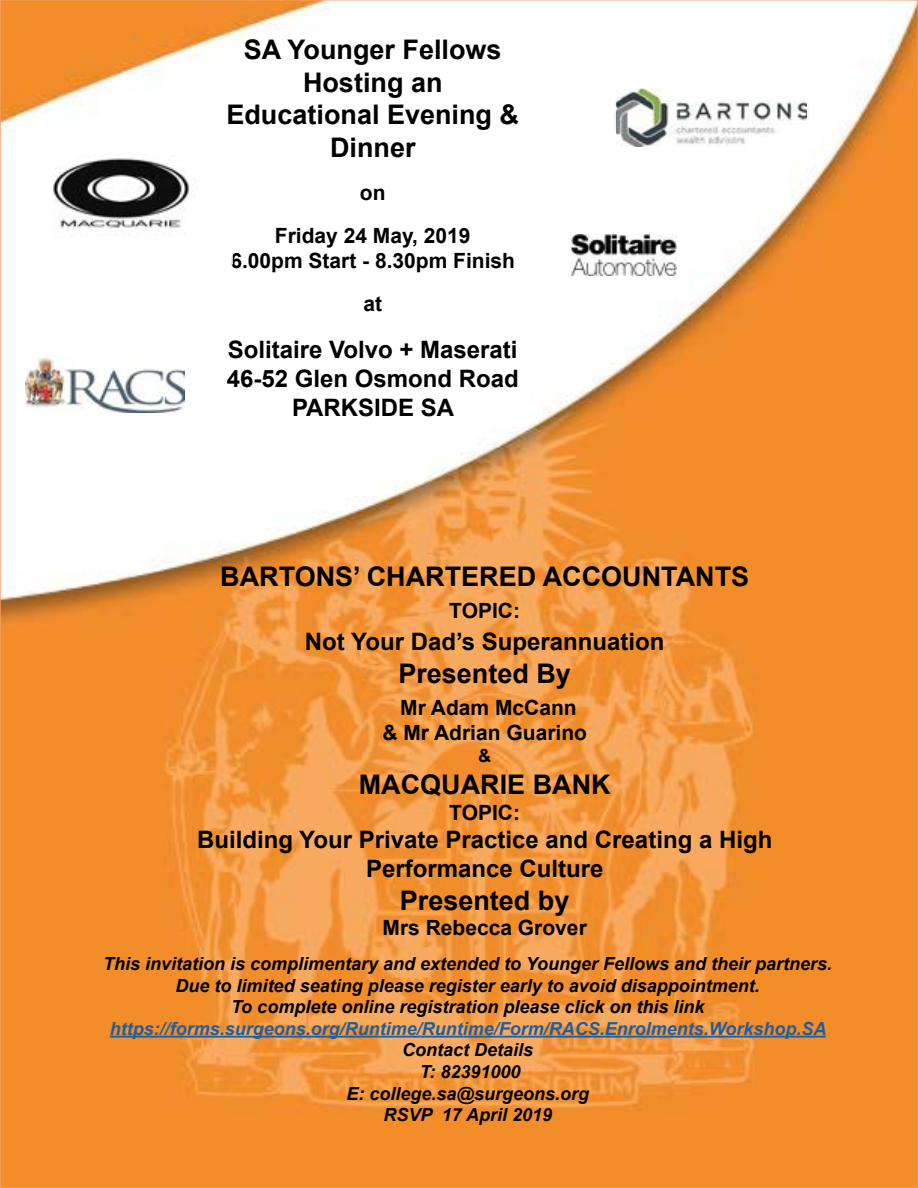
<style>
.page{position:relative;width:918px;height:1188px;background:#fff}
.page>*{position:absolute;margin:0;border:0;box-sizing:border-box;transform-origin:0 0}
.t1{font:700 27px/32.4px "Arial";color:#000;text-align:center}
.t2{font:700 24px/28.8px "Arial";color:#000;text-align:center}
.t3{font:700 21px/43.2px "Arial";color:#000;text-align:center}
.t4{font:italic 700 18px/21.6px "Arial";color:#000;text-align:center}
.t5{font:italic 700 18px "Arial";color:#215e9e}
.t6{font:700 18px "Arial";color:#000}
</style>
<div class="page">
<img style="left:2px;top:2px;width:914px;height:1184px">
<div style="left:217px;top:40px;width:312px;height:387px;background:#fff"></div>
<hr style="left:110px;top:1036px;width:716px;height:2px;background:#215e9e">
<svg style="left:544px;top:8px;width:265px;height:289px"></svg>
<svg style="left:17px;top:142px;width:200px;height:207px"></svg>
<div style="left:26px;top:331px;width:177px;height:192px;background:#fff"></div>
<img style="left:26px;top:356px;width:158px;height:57px">
<h1 class="t1" style="left:226px;top:35px;width:294px">SA Younger Fellows<br>Hosting an<br>Educational Evening &amp;<br>Dinner</h1>
<p class="t3" style="left:275px;top:172px;width:197px">on<br>Friday 24 May, 2019</p>
<p class="t3" style="left:230px;top:240px;width:286px">6.00pm Start - 8.30pm Finish at</p>
<h2 class="t2" style="left:227px;top:336px;width:294px">Solitaire Volvo + Maserati<br>46-52 Glen Osmond Road<br>PARKSIDE SA</h2>
<h1 class="t1" style="left:220px;top:561px;width:530px">BARTONS’ CHARTERED ACCOUNTANTS</h1>
<p class="t3" style="left:449px;top:590px;width:72px">TOPIC:</p>
<h2 class="t2" style="left:305px;top:628px;width:361px">Not Your Dad’s Superannuation</h2>
<h1 class="t1" style="left:398px;top:658px;width:174px">Presented By</h1>
<p class="t3" style="left:382px;top:696px;width:206px;line-height:25.2px">Mr Adam McCann<br>&amp; Mr Adrian Guarino</p>
<p class="t6" style="left:478px;top:744px;width:14px">&amp;</p>
<h1 class="t1" style="left:359px;top:769px;width:253px">MACQUARIE BANK</h1>
<p class="t3" style="left:449px;top:791px;width:72px">TOPIC:</p>
<h2 class="t2" style="left:197px;top:826px;width:577px">Building Your Private Practice and Creating a High<br>Performance Culture</h2>
<h1 class="t1" style="left:400px;top:885px;width:171px">Presented by</h1>
<p class="t3" style="left:383px;top:906px;width:206px">Mrs Rebecca Grover</p>
<p class="t4" style="left:103px;top:953px;width:731px">This invitation is complimentary and extended to Younger Fellows and their partners.<br>Due to limited seating please register early to avoid disappointment.<br>To complete online registration please click on this link</p>
<p class="t5" style="left:110px;top:1016px;width:718px">https://forms.surgeons.org/Runtime/Runtime/Form/RACS.Enrolments.Workshop.SA</p>
<p class="t4" style="left:346px;top:1040px;width:244px">Contact Details<br>T: 82391000<br>E: college.sa@surgeons.org<br>RSVP 17 April 2019</p>
</div>
